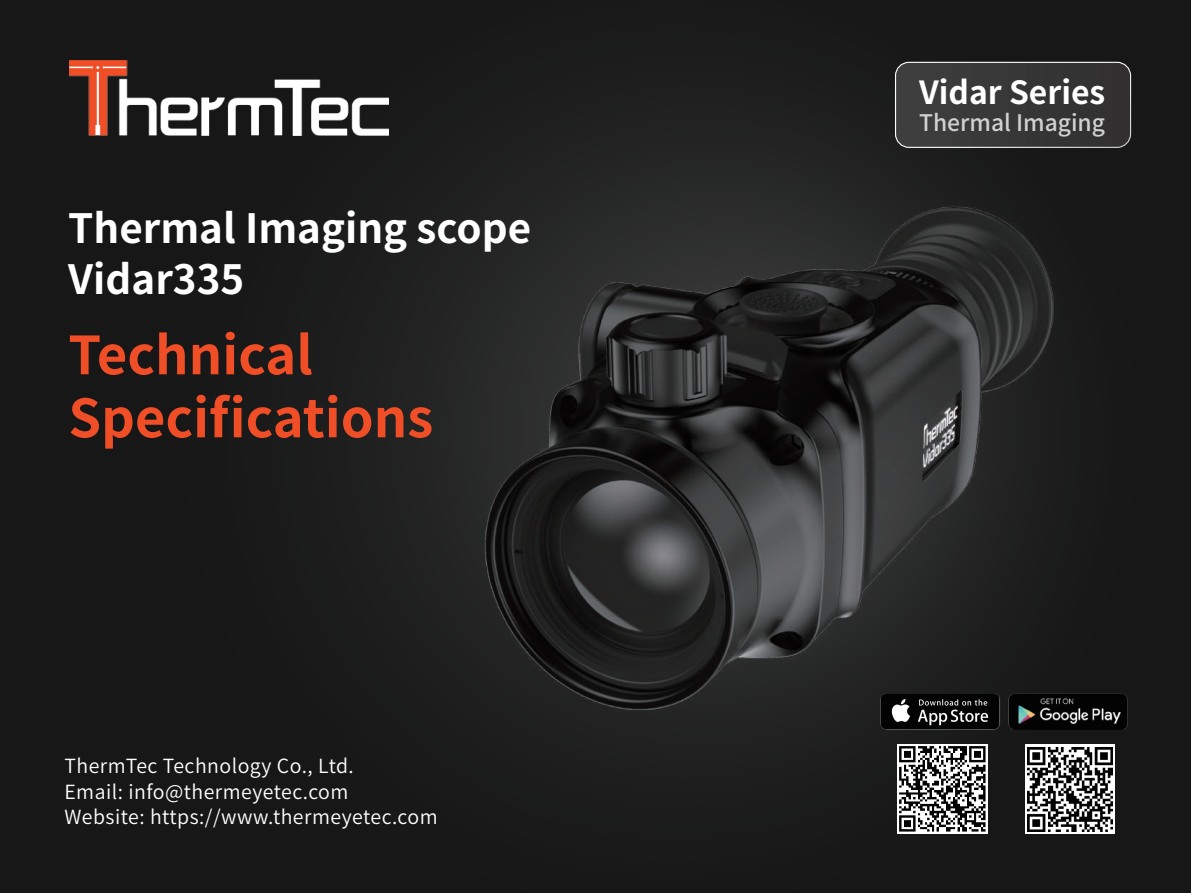
<style>
.page{position:relative;width:1191px;height:893px;background:#181717}
.page>*{position:absolute;margin:0;border:0;box-sizing:border-box;transform-origin:0 0}
.t1{font:700 52.5px/63px "Noto Sans CJ Ksc";color:#f04e27}
.t2{font:700 40.35px/51px "Noto Sans CJ Ksc";color:#fff}
.t3{font:700 31.8px "Noto Sans CJ Ksc";color:#fff}
.t4{font:500 22.8px "Noto Sans CJ Ksc";color:#d2d1d1}
.t5{font:600 19.5px/25.5px "Noto Sans CJ Ksc";letter-spacing:.025em;color:#fff}
</style>
<div class="page">
<img style="left:69px;top:61px;width:170px;height:74px">
<img style="left:239px;top:61px;width:893px;height:773px">
<img style="left:874px;top:691px;width:131px;height:43px">
<img style="left:1002px;top:689px;width:130px;height:43px">
<img style="left:898px;top:745px;width:89px;height:89px">
<div style="left:1025px;top:744px;width:90px;height:90px;background:linear-gradient(to right,#fff,#fff)"></div>
<img style="left:1027px;top:747px;width:85px;height:84px">
<h2 class="t2" style="left:68px;top:204px;width:464px">Thermal Imaging scope<br>Vidar335</h2>
<h1 class="t1" style="left:68px;top:325px;width:366px">Technical<br>Specifications</h1>
<p class="t5" style="left:64px;top:754px;width:375px">ThermTec Technology Co., Ltd.<br>Email: info@thermeyetec.com<br>Website: https://www.thermeyetec.com</p>
<h3 class="t3" style="left:919px;top:74px;width:188px">Vidar Series</h3>
<p class="t4" style="left:919px;top:110px;width:187px">Thermal Imaging</p>
</div>
